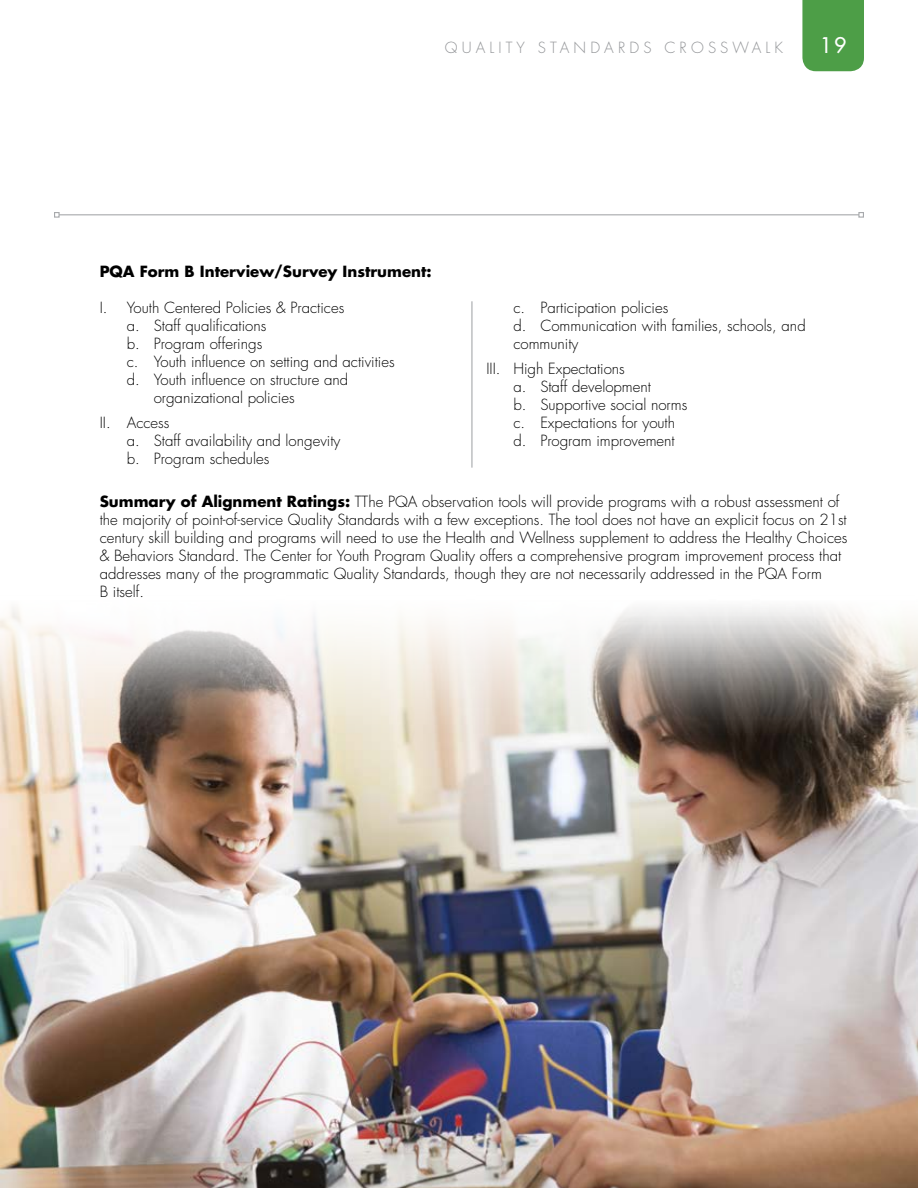
<style>
.page{position:relative;width:918px;height:1188px;background:#fff}
.page>*{position:absolute;margin:0;border:0;box-sizing:border-box;transform-origin:0 0}
.t1{font:21px "Futura";color:#fff}
.t2{font:300 15px/18px "Futura";color:#000}
.t3{font:700 15px "Futura";color:#000}
.t4{font:300 15px "Futura";letter-spacing:.275em;color:#939598}
.s1{font-weight:700}
</style>
<div class="page">
<div style="left:802px;top:0;width:62px;height:71px;background:#4d9e47"></div>
<img style="left:0;top:607px;width:918px;height:581px">
<hr style="left:471px;top:301px;width:1px;height:167px;background:#a7a9ac">
<hr style="left:59px;top:214px;width:800px;height:1px;background:#a7a9ac">
<svg style="left:858px;top:212px;width:6px;height:6px"></svg>
<svg style="left:54px;top:212px;width:6px;height:6px"></svg>
<p class="t4" style="left:445px;top:38px;width:340px">QUALITY STANDARDS CROSSWALK</p>
<h1 class="t1" style="left:820px;top:31px;width:27px">19</h1>
<p class="t3" style="left:100px;top:261px;width:333px">PQA Form B Interview/Survey Instrument:</p>
<p class="t2" style="left:100px;top:299px;width:246px">I. Youth Centered Policies &amp; Practices</p>
<p class="t2" style="left:127px;top:317px;width:141px">a. Staff qualifications</p>
<p class="t2" style="left:127px;top:335px;width:137px">b. Program offerings</p>
<p class="t2" style="left:127px;top:353px;width:269px">c. Youth influence on setting and activities</p>
<p class="t2" style="left:127px;top:371px;width:223px">d. Youth influence on structure and</p>
<p class="t2" style="left:154px;top:389px;width:143px">organizational policies</p>
<p class="t2" style="left:127px;top:414px;width:215px;text-indent:-27px">II. Access<br>a. Staff availability and longevity b. Program schedules</p>
<p class="t2" style="left:513px;top:299px;width:294px">c. Participation policies<br>d. Communication with families, schools, and community</p>
<p class="t2" style="left:513px;top:360px;width:176px;text-indent:-27px">III. High Expectations<br>a. Staff development<br>b. Supportive social norms c. Expectations for youth d. Program improvement</p>
<p class="t2" style="left:100px;top:492px;width:749px"><span class="s1">Summary of Alignment Ratings:</span> TThe PQA observation tools will provide programs with a robust assessment of the majority of point-of-service Quality Standards with a few exceptions. The tool does not have an explicit focus on 21st century skill building and programs will need to use the Health and Wellness supplement to address the Healthy Choices &amp; Behaviors Standard. The Center for Youth Program Quality offers a comprehensive program improvement process that addresses many of the programmatic Quality Standards, though they are not necessarily addressed in the PQA Form<br>B itself.</p>
</div>
